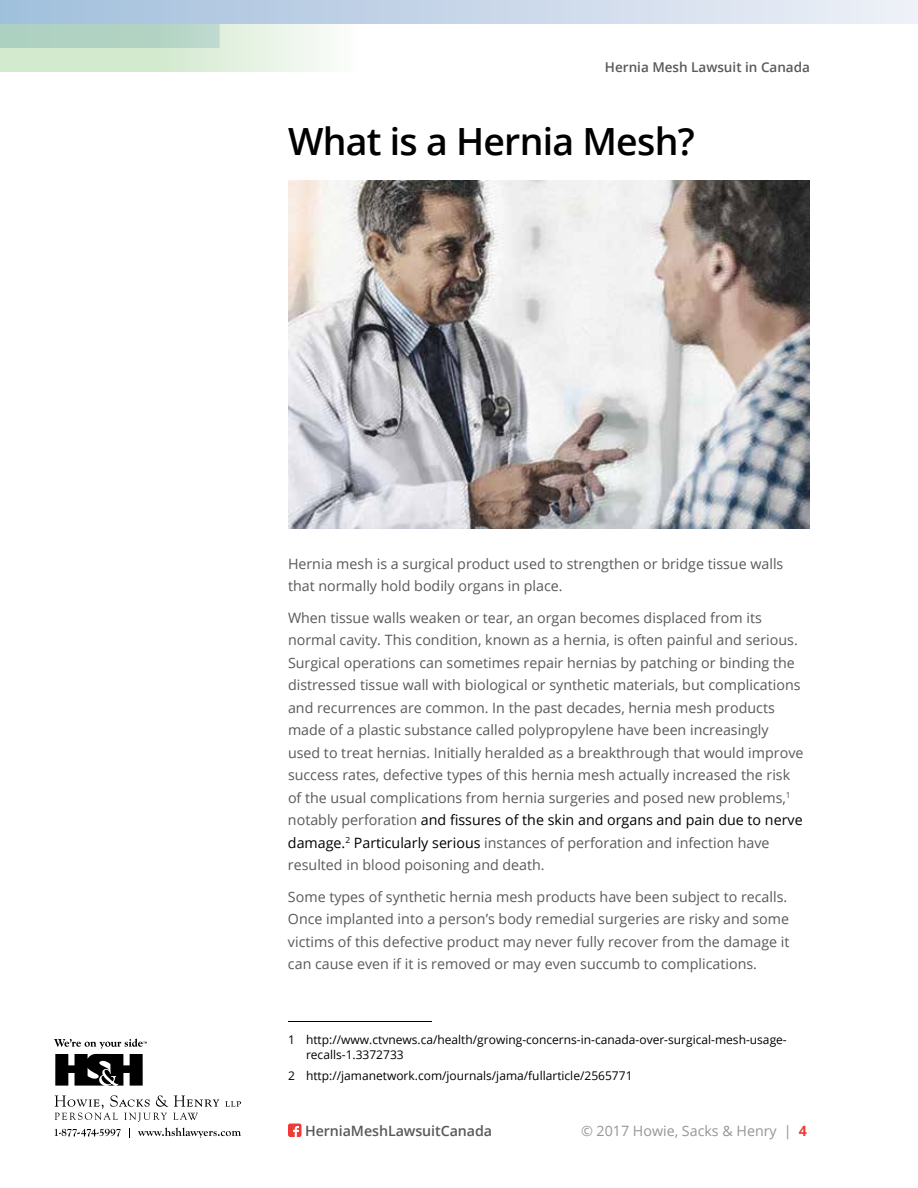
<style>
.page{position:relative;width:918px;height:1188px;background:#fff}
.page>*{position:absolute;margin:0;border:0;box-sizing:border-box;transform-origin:0 0}
.t1{font:600 37.5px "Open Sans";letter-spacing:-.02em;color:#000}
.t2{font:14.25px/22.5px "Open Sans";color:#58595b}
.t3{font:14.25px "Open Sans";color:#939598}
.t4{font:600 14.25px "Open Sans";letter-spacing:-.005em;color:#58595b}
.t5{font:600 13.5px "Open Sans";color:#58595b}
.t6{font:12px/15px "Open Sans";color:#000}
.s1{color:#000}
.s2{font-weight:700;color:#ef3b36}
</style>
<div class="page">
<svg style="left:54px;top:1039px;width:93px;height:47px"></svg>
<svg style="left:225px;top:1101px;width:16px;height:6px"></svg>
<svg style="left:55px;top:1095px;width:164px;height:27px"></svg>
<svg style="left:55px;top:1129px;width:66px;height:8px"></svg>
<svg style="left:138px;top:1128px;width:103px;height:10px"></svg>
<svg style="left:288px;top:1124px;width:14px;height:13px"></svg>
<hr style="left:288px;top:1021px;width:144px;height:1px;background:#000">
<img style="left:288px;top:180px;width:522px;height:348px">
<svg style="left:0;top:0;width:918px;height:24px;background:#c7d6e8"></svg>
<svg style="left:0;top:24px;width:327px;height:48px;background:#d0e5d4"></svg>
<p class="t5" style="left:605px;top:58px;width:207px">Hernia Mesh Lawsuit in Canada</p>
<h1 class="t1" style="left:288px;top:115px;width:408px">What is a Hernia Mesh?</h1>
<p class="t2" style="left:288px;top:552px;width:497px">Hernia mesh is a surgical product used to strengthen or bridge tissue walls that normally hold bodily organs in place.</p>
<p class="t2" style="left:288px;top:606px;width:517px">When tissue walls weaken or tear, an organ becomes displaced from its normal cavity. This condition, known as a hernia, is often painful and serious.<br>Surgical operations can sometimes repair hernias by patching or binding the distressed tissue wall with biological or synthetic materials, but complications and recurrences are common. In the past decades, hernia mesh products made of a plastic substance called polypropylene have been increasingly used to treat hernias. Initially heralded as a breakthrough that would improve success rates, defective types of this hernia mesh actually increased the risk of the usual complications from hernia surgeries and posed new problems,<sup>1 </sup>notably perforation <span class="s1">and fissures of the skin and organs and pain due to nerve damage.</span> <sup>2</sup> <span class="s1">Particularly serious</span> instances of perforation and infection have resulted in blood poisoning and death.</p>
<p class="t2" style="left:288px;top:885px;width:503px">Some types of synthetic hernia mesh products have been subject to recalls.<br>Once implanted into a person’s body remedial surgeries are risky and some victims of this defective product may never fully recover from the damage it can cause even if it is removed or may even succumb to complications.</p>
<p class="t6" style="left:306px;top:1032px;width:482px;text-indent:-18px">1 http://www.ctvnews.ca/health/growing-concerns-in-canada-over-surgical-mesh-usage&shy;recalls-1.3372733</p>
<p class="t6" style="left:288px;top:1068px;width:346px">2 http://jamanetwork.com/journals/jama/fullarticle/2565771</p>
<p class="t4" style="left:305px;top:1121px;width:189px">HerniaMeshLawsuitCanada</p>
<p class="t3" style="left:581px;top:1121px;width:227px">© 2017 Howie, Sacks &amp; Henry | <span class="s2">4</span></p>
</div>
